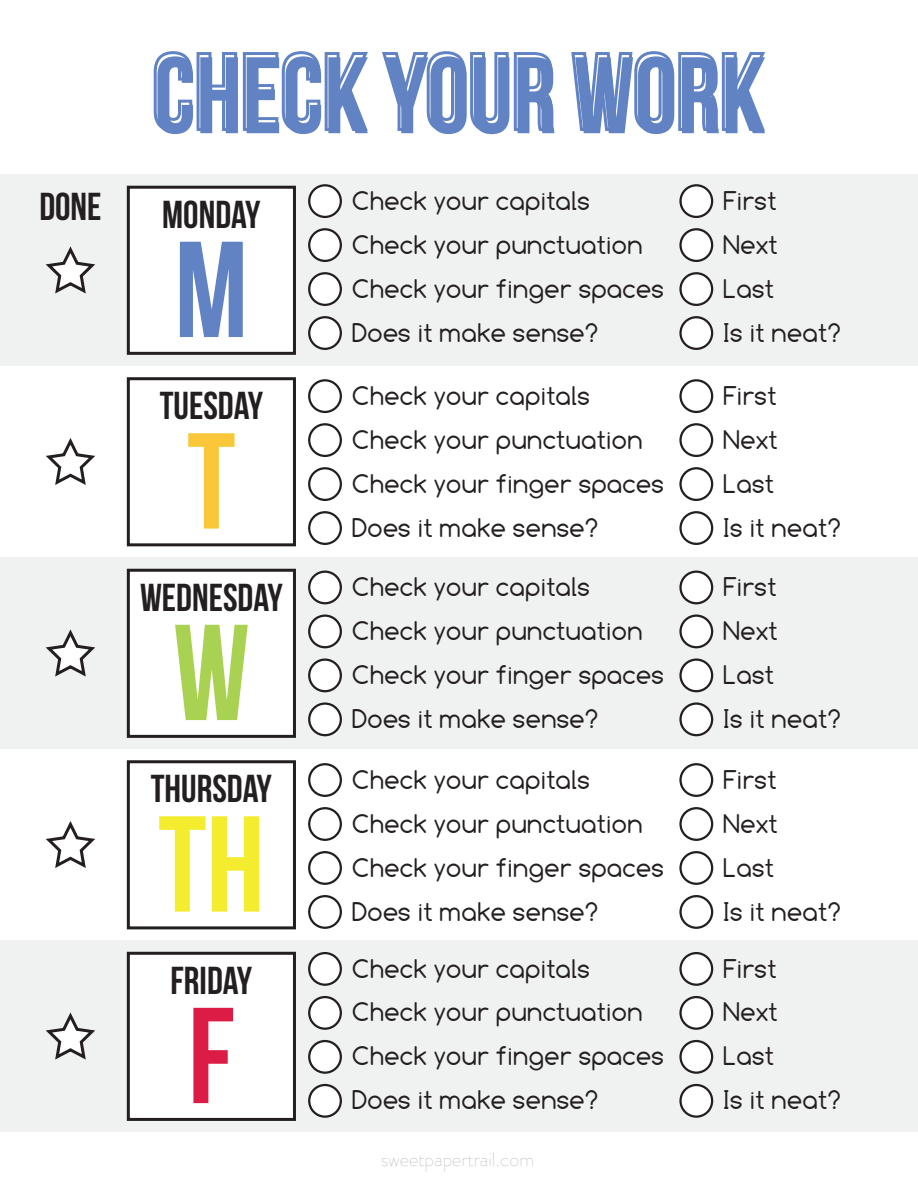
<style>
.page{position:relative;width:918px;height:1188px;background:#fff}
.page>*{position:absolute;margin:0;border:0;box-sizing:border-box;transform-origin:0 0}
.t1{font:136.2px "Bebas Neue";color:#f4ec2f}
.t2{font:136.2px "Bebas Neue";color:#6183c3}
.t3{font:136.2px "Bebas Neue";color:#f9c739}
.t4{font:136.2px "Bebas Neue";color:#a9d152}
.t5{font:136.2px "Bebas Neue";color:#dd1c45}
.t6{font:108.45px "Bebas Neue";color:#6183c3}
.t7{font:38.85px "Bebas Neue";color:#231f20}
.t8{font:26.85px/44px "Comfortaa";color:#231f20}
.t9{font:100 19.5px "Brandon Grotesque";color:#a8a7a7}
</style>
<div class="page">
<div style="left:0;top:940px;width:918px;height:192px;background:#f0f1f1"></div>
<div style="left:0;top:557px;width:918px;height:192px;background:#f0f1f1"></div>
<div style="left:0;top:174px;width:918px;height:192px;background:#f0f1f1"></div>
<div style="left:127px;top:186px;width:169px;height:169px;background:#fff;border:3px solid #231f20"></div>
<div style="left:127px;top:377px;width:169px;height:169px;background:#fff;border:3px solid #231f20"></div>
<div style="left:127px;top:569px;width:169px;height:169px;background:#fff;border:3px solid #231f20"></div>
<div style="left:127px;top:760px;width:169px;height:169px;background:#fff;border:3px solid #231f20"></div>
<div style="left:127px;top:952px;width:169px;height:169px;background:#fff;border:3px solid #231f20"></div>
<div style="left:309px;top:185px;width:32px;height:32px;background:#fff;border-radius:50%"></div>
<div style="left:308px;top:184px;width:34px;height:34px;border:2px solid #231f20;border-radius:50%"></div>
<div style="left:309px;top:229px;width:32px;height:32px;background:#fff;border-radius:50%"></div>
<div style="left:308px;top:228px;width:34px;height:34px;border:2px solid #231f20;border-radius:50%"></div>
<div style="left:309px;top:273px;width:32px;height:32px;background:#fff;border-radius:50%"></div>
<div style="left:308px;top:272px;width:34px;height:34px;border:2px solid #231f20;border-radius:50%"></div>
<div style="left:309px;top:317px;width:32px;height:32px;background:#fff;border-radius:50%"></div>
<div style="left:308px;top:316px;width:34px;height:34px;border:2px solid #231f20;border-radius:50%"></div>
<div style="left:681px;top:185px;width:31px;height:32px;background:#fff;border-radius:50%"></div>
<div style="left:679px;top:184px;width:34px;height:34px;border:2px solid #231f20;border-radius:50%"></div>
<div style="left:681px;top:229px;width:31px;height:32px;background:#fff;border-radius:50%"></div>
<div style="left:679px;top:228px;width:34px;height:34px;border:2px solid #231f20;border-radius:50%"></div>
<div style="left:681px;top:273px;width:31px;height:32px;background:#fff;border-radius:50%"></div>
<div style="left:679px;top:272px;width:34px;height:34px;border:2px solid #231f20;border-radius:50%"></div>
<div style="left:681px;top:317px;width:31px;height:32px;background:#fff;border-radius:50%"></div>
<div style="left:679px;top:316px;width:34px;height:34px;border:2px solid #231f20;border-radius:50%"></div>
<div style="left:679px;top:511px;width:34px;height:34px;border:2px solid #231f20;border-radius:50%"></div>
<div style="left:681px;top:704px;width:31px;height:31px;background:#fff;border-radius:50%"></div>
<div style="left:679px;top:702px;width:34px;height:34px;border:2px solid #231f20;border-radius:50%"></div>
<div style="left:679px;top:895px;width:34px;height:34px;border:2px solid #231f20;border-radius:50%"></div>
<div style="left:681px;top:1085px;width:31px;height:32px;background:#fff;border-radius:50%"></div>
<div style="left:679px;top:1084px;width:34px;height:34px;border:2px solid #231f20;border-radius:50%"></div>
<div style="left:308px;top:379px;width:34px;height:34px;border:2px solid #231f20;border-radius:50%"></div>
<div style="left:308px;top:423px;width:34px;height:34px;border:2px solid #231f20;border-radius:50%"></div>
<div style="left:308px;top:467px;width:34px;height:34px;border:2px solid #231f20;border-radius:50%"></div>
<div style="left:308px;top:511px;width:34px;height:34px;border:2px solid #231f20;border-radius:50%"></div>
<div style="left:679px;top:379px;width:34px;height:34px;border:2px solid #231f20;border-radius:50%"></div>
<div style="left:679px;top:423px;width:34px;height:34px;border:2px solid #231f20;border-radius:50%"></div>
<div style="left:679px;top:467px;width:34px;height:34px;border:2px solid #231f20;border-radius:50%"></div>
<div style="left:309px;top:572px;width:32px;height:31px;background:#fff;border-radius:50%"></div>
<div style="left:308px;top:571px;width:34px;height:33px;border:2px solid #231f20;border-radius:50%"></div>
<div style="left:309px;top:616px;width:32px;height:31px;background:#fff;border-radius:50%"></div>
<div style="left:308px;top:615px;width:34px;height:33px;border:2px solid #231f20;border-radius:50%"></div>
<div style="left:309px;top:660px;width:32px;height:31px;background:#fff;border-radius:50%"></div>
<div style="left:308px;top:658px;width:34px;height:34px;border:2px solid #231f20;border-radius:50%"></div>
<div style="left:309px;top:704px;width:32px;height:31px;background:#fff;border-radius:50%"></div>
<div style="left:308px;top:702px;width:34px;height:34px;border:2px solid #231f20;border-radius:50%"></div>
<div style="left:681px;top:572px;width:31px;height:31px;background:#fff;border-radius:50%"></div>
<div style="left:679px;top:571px;width:34px;height:33px;border:2px solid #231f20;border-radius:50%"></div>
<div style="left:681px;top:616px;width:31px;height:31px;background:#fff;border-radius:50%"></div>
<div style="left:679px;top:615px;width:34px;height:33px;border:2px solid #231f20;border-radius:50%"></div>
<div style="left:681px;top:660px;width:31px;height:31px;background:#fff;border-radius:50%"></div>
<div style="left:679px;top:658px;width:34px;height:34px;border:2px solid #231f20;border-radius:50%"></div>
<div style="left:308px;top:763px;width:34px;height:34px;border:2px solid #231f20;border-radius:50%"></div>
<div style="left:308px;top:807px;width:34px;height:34px;border:2px solid #231f20;border-radius:50%"></div>
<div style="left:308px;top:851px;width:34px;height:34px;border:2px solid #231f20;border-radius:50%"></div>
<div style="left:308px;top:895px;width:34px;height:34px;border:2px solid #231f20;border-radius:50%"></div>
<div style="left:679px;top:763px;width:34px;height:34px;border:2px solid #231f20;border-radius:50%"></div>
<div style="left:679px;top:807px;width:34px;height:34px;border:2px solid #231f20;border-radius:50%"></div>
<div style="left:679px;top:851px;width:34px;height:34px;border:2px solid #231f20;border-radius:50%"></div>
<div style="left:309px;top:953px;width:32px;height:32px;background:#fff;border-radius:50%"></div>
<div style="left:308px;top:952px;width:34px;height:34px;border:2px solid #231f20;border-radius:50%"></div>
<div style="left:309px;top:997px;width:32px;height:32px;background:#fff;border-radius:50%"></div>
<div style="left:308px;top:996px;width:34px;height:34px;border:2px solid #231f20;border-radius:50%"></div>
<div style="left:309px;top:1041px;width:32px;height:32px;background:#fff;border-radius:50%"></div>
<div style="left:308px;top:1040px;width:34px;height:34px;border:2px solid #231f20;border-radius:50%"></div>
<div style="left:309px;top:1085px;width:32px;height:32px;background:#fff;border-radius:50%"></div>
<div style="left:308px;top:1084px;width:34px;height:34px;border:2px solid #231f20;border-radius:50%"></div>
<div style="left:681px;top:953px;width:31px;height:32px;background:#fff;border-radius:50%"></div>
<div style="left:679px;top:952px;width:34px;height:34px;border:2px solid #231f20;border-radius:50%"></div>
<div style="left:681px;top:997px;width:31px;height:32px;background:#fff;border-radius:50%"></div>
<div style="left:679px;top:996px;width:34px;height:34px;border:2px solid #231f20;border-radius:50%"></div>
<div style="left:681px;top:1041px;width:31px;height:32px;background:#fff;border-radius:50%"></div>
<div style="left:679px;top:1040px;width:34px;height:34px;border:2px solid #231f20;border-radius:50%"></div>
<svg style="left:45px;top:246px;width:50px;height:48px"></svg>
<svg style="left:46px;top:438px;width:49px;height:47px"></svg>
<svg style="left:45px;top:629px;width:50px;height:48px"></svg>
<svg style="left:46px;top:821px;width:49px;height:47px"></svg>
<svg style="left:45px;top:1012px;width:50px;height:48px"></svg>
<svg style="left:153px;top:51px;width:215px;height:81px"></svg>
<svg style="left:382px;top:51px;width:173px;height:81px"></svg>
<svg style="left:571px;top:51px;width:194px;height:81px"></svg>
<h3 class="t7" style="left:39px;top:186px;width:64px">DONE</h3>
<h2 class="t6" style="left:154px;top:36px;width:614px">CHECK YOUR WORK</h2>
<h3 class="t7" style="left:162px;top:193px;width:100px">MONDAY</h3>
<h1 class="t2" style="left:175px;top:215px;width:75px">M</h1>
<h3 class="t7" style="left:160px;top:384px;width:105px">TUESDAY</h3>
<h1 class="t3" style="left:187px;top:407px;width:50px">T</h1>
<h3 class="t7" style="left:140px;top:576px;width:144px">WEDNESDAY</h3>
<h1 class="t4" style="left:173px;top:598px;width:78px">W</h1>
<h3 class="t7" style="left:151px;top:767px;width:123px">THURSDAY</h3>
<h1 class="t1" style="left:158px;top:790px;width:108px">TH</h1>
<h3 class="t7" style="left:171px;top:959px;width:83px">FRIDAY</h3>
<h1 class="t5" style="left:188px;top:981px;width:48px">F</h1>
<p class="t8" style="left:352px;top:178px;width:314px">Check your capitals<br>Check your punctuation<br>Check your finger spaces</p>
<p class="t8" style="left:724px;top:178px;width:119px">First<br>Next<br>Last<br>Is it neat?</p>
<p class="t8" style="left:352px;top:310px;width:247px">Does it make sense?</p>
<p class="t8" style="left:352px;top:373px;width:314px">Check your capitals<br>Check your punctuation<br>Check your finger spaces</p>
<p class="t8" style="left:724px;top:373px;width:56px;text-align:justify">First Next Last</p>
<p class="t8" style="left:352px;top:505px;width:247px">Does it make sense?</p>
<p class="t8" style="left:724px;top:505px;width:119px">Is it neat?</p>
<p class="t8" style="left:352px;top:565px;width:314px">Check your capitals<br>Check your punctuation<br>Check your finger spaces</p>
<p class="t8" style="left:724px;top:565px;width:56px;text-align:justify">First Next Last</p>
<p class="t8" style="left:352px;top:697px;width:247px">Does it make sense?</p>
<p class="t8" style="left:724px;top:697px;width:119px">Is it neat?</p>
<p class="t8" style="left:352px;top:757px;width:314px">Check your capitals<br>Check your punctuation<br>Check your finger spaces</p>
<p class="t8" style="left:724px;top:757px;width:56px;text-align:justify">First Next Last</p>
<p class="t8" style="left:352px;top:883px;width:247px;line-height:57px">Does it make sense?<br>Check your capitals</p>
<p class="t8" style="left:352px;top:990px;width:314px">Check your punctuation<br>Check your finger spaces</p>
<p class="t8" style="left:724px;top:889px;width:119px">Is it neat?</p>
<p class="t8" style="left:724px;top:946px;width:56px;text-align:justify">First Next Last</p>
<p class="t8" style="left:352px;top:1078px;width:247px">Does it make sense?</p>
<p class="t9" style="left:381px;top:1146px;width:155px">sweetpapertrail.com</p>
<p class="t8" style="left:724px;top:1078px;width:119px">Is it neat?</p>
</div>
